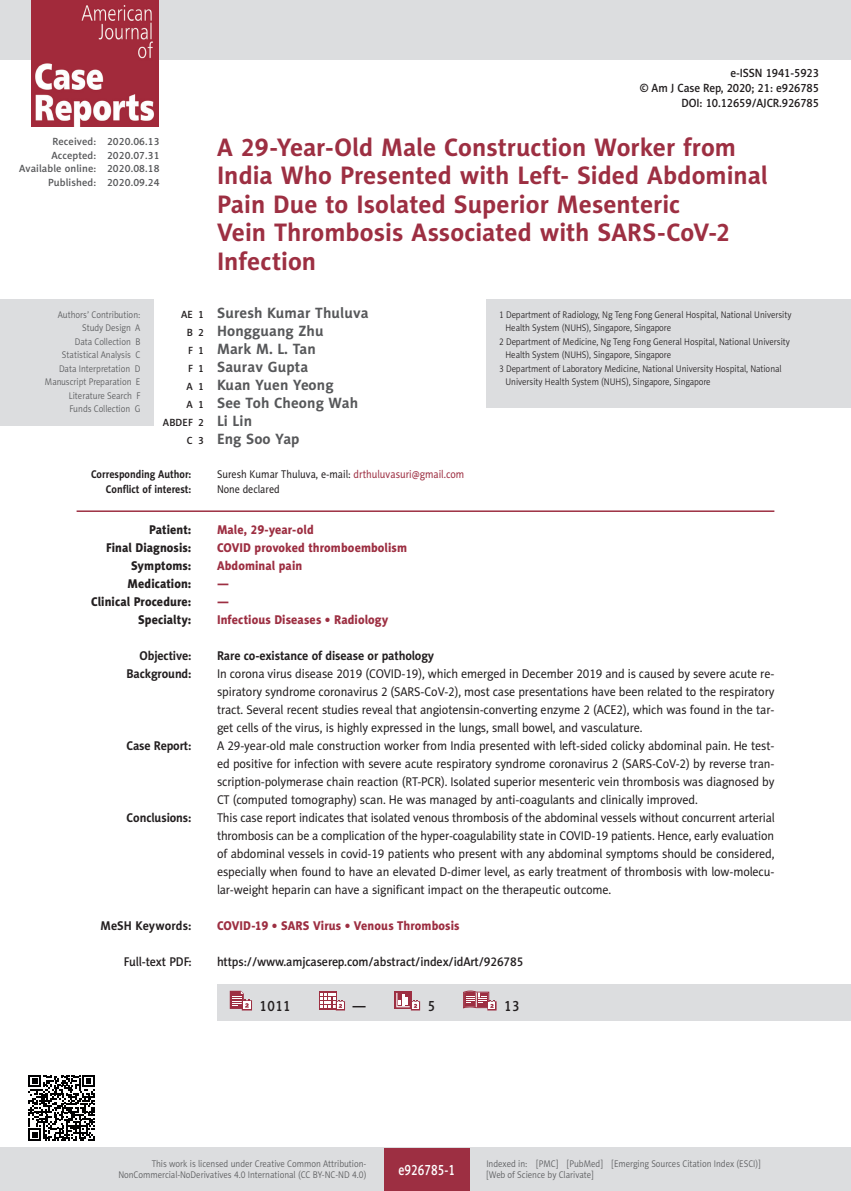
<style>
.page{position:relative;width:851px;height:1191px;background:#fff}
.page>*{position:absolute;margin:0;border:0;box-sizing:border-box;transform-origin:0 0}
.AJCR_Tytul{font:700 25.5px/28.5px "Naomi Sans EFN";color:#9d2f42}
.AJCR_Autorzy{font:700 15px "Naomi Sans EFN";letter-spacing:.01em;color:#57585a}
.AJCR_e-PAGINA{font:15px "Naomi Sans EFN Medium";color:#fff;scale:.8 1}
.AJCR_dane{font:15px "Naomi Sans EFN Medium";letter-spacing:.03em;color:#231f20;scale:.9 1}
.AJCR_Summary_body{font:12.75px/18px "Naomi Sans EFN";letter-spacing:-.01em;color:#231f20;text-align:justify;scale:.95 1}
.AJCR_Summary_body-2{font:12.75px/18px "Naomi Sans EFN";letter-spacing:-.01em;color:#231f20;text-align:justify;scale:.94 1}
.AJCR_keywords{font:12.75px "Naomi Sans EFN Heavy";letter-spacing:.005em;color:#9d2f42;scale:.95 1}
.AJCR_keywords-2{font:12.75px "Naomi Sans EFN Heavy";letter-spacing:.005em;color:#231f20;scale:.95 1}
.AJCR_Summary_body-3{font:700 12.75px "Naomi Sans EFN";letter-spacing:-.01em;color:#231f20;scale:.95 1}
.AJCR_full_text_pdf{font:12.75px "Naomi Sans EFN Medium";letter-spacing:-.01em;color:#231f20;scale:.95 1}
.AJCR_keywords-3{font:700 12.75px "Naomi Sans EFN";letter-spacing:.005em;color:#231f20;scale:.95 1}
.AJCR_Summary_body-4{font:700 12.75px "Naomi Sans EFN";letter-spacing:-.01em;color:#231f20;scale:.94 1}
.AJCR_full_text_pdf-2{font:12px "Naomi Sans EFN Medium";letter-spacing:-.01em;color:#231f20;scale:.95 1}
.AJCR_Adres{font:11.25px "Naomi Sans EFN";color:#231f20;scale:.9 1}
.AJCR_Adres-2{font:700 11.25px "Naomi Sans EFN";color:#231f20;scale:.9 1}
.t1{font:10.5px "Naomi Sans EFN Medium";letter-spacing:.01em;color:#57585a}
.AJCR_Autorzy-2{font:10.5px "Naomi Sans EFN Medium";letter-spacing:.01em;color:#231f20}
.t2{font:9.75px/11.2px "Naomi Sans EFN Light";color:#57585a;scale:.9 1}
.AJCR_Afiliacja{font:9.75px/13.5px "Naomi Sans EFN Light";color:#231f20;scale:.9 1}
.s1{font-family:"Naomi Sans EFN Medium";font-weight:400;font-size:10.5px;color:#231f20}
.s2{font-family:"Naomi Sans EFN";font-weight:700;font-size:15px;color:#57585a}
.s3{color:#9d2f42}
</style>
<div class="page">
<div style="left:217px;top:984px;width:633px;height:36px;background:#dcdddf"></div>
<svg style="left:230px;top:990px;width:22px;height:20px"></svg>
<div style="left:319px;top:991px;width:17px;height:18px;background:#9d2f42"></div>
<svg style="left:320px;top:992px;width:25px;height:18px"></svg>
<div style="left:394px;top:991px;width:18px;height:18px;background:#9d2f42"></div>
<svg style="left:396px;top:993px;width:24px;height:17px"></svg>
<svg style="left:463px;top:990px;width:33px;height:20px"></svg>
<hr style="left:77px;top:510px;width:697px;height:2px;background:#9d2f42">
<div style="left:0;top:300px;width:153px;height:126px;background:#dcdddf"></div>
<div style="left:486px;top:300px;width:364px;height:108px;background:#dcdddf"></div>
<svg style="left:28px;top:1075px;width:67px;height:66px"></svg>
<div style="left:0;top:0;width:850px;height:60px;background:#dcdddf"></div>
<img style="left:32px;top:0;width:127px;height:127px">
<div style="left:0;top:1148px;width:850px;height:43px;background:#dcdddf"></div>
<div style="left:384px;top:1147px;width:85px;height:43px;background:#9d2f42"></div>
<p class="AJCR_full_text_pdf-2" style="left:730px;top:66px;width:95px">e-ISSN 1941-5923</p>
<p class="AJCR_full_text_pdf-2" style="left:639px;top:81px;width:190px">© Am J Case Rep, 2020; 21: e926785</p>
<p class="AJCR_full_text_pdf-2" style="left:681px;top:96px;width:146px">DOI: 10.12659/AJCR.926785</p>
<p class="AJCR_Tytul" style="left:217px;top:133px;width:552px">A 29-Year-Old Male Construction Worker from India Who Presented with Left- Sided Abdominal Pain Due to Isolated Superior Mesenteric<br>Vein Thrombosis Associated with SARS-CoV-2<br>Infection</p>
<p class="AJCR_Autorzy" style="left:181px;top:304px;width:189px"><span class="s1">AE 1</span> Suresh Kumar Thuluva</p>
<p class="AJCR_Autorzy" style="left:187px;top:322px;width:138px"><span class="s1">B 2</span> Hongguang Zhu</p>
<p class="AJCR_Autorzy" style="left:188px;top:340px;width:129px"><span class="s1">F 1</span> Mark M. L. Tan</p>
<p class="AJCR_Autorzy" style="left:188px;top:358px;width:122px"><span class="s1">F 1</span> Saurav Gupta</p>
<p class="AJCR_Autorzy" style="left:186px;top:376px;width:148px"><span class="s1">A 1</span> Kuan Yuen Yeong</p>
<p class="AJCR_Autorzy" style="left:186px;top:394px;width:173px"><span class="s1">A 1</span> See Toh Cheong Wah</p>
<p class="AJCR_Autorzy-2" style="left:163px;top:416px;width:91px">ABDEF 2 <span class="s2">Li Lin</span></p>
<p class="AJCR_Autorzy" style="left:187px;top:430px;width:114px"><span class="s1">C 3</span> Eng Soo Yap</p>
<p class="AJCR_Adres-2" style="left:91px;top:467px;width:113px">Corresponding Author:</p>
<p class="AJCR_Adres" style="left:217px;top:467px;width:276px">Suresh Kumar Thuluva, e-mail: <span class="s3">drthuluvasuri@gmail.com</span></p>
<p class="AJCR_Adres-2" style="left:106px;top:483px;width:97px">Conflict of interest:</p>
<p class="AJCR_Adres" style="left:217px;top:483px;width:71px">None declared</p>
<p class="AJCR_keywords-2" style="left:149px;top:522px;width:46px">Patient:</p>
<p class="AJCR_keywords" style="left:217px;top:522px;width:103px">Male, 29-year-old</p>
<p class="AJCR_keywords-2" style="left:106px;top:540px;width:91px">Final Diagnosis:</p>
<p class="AJCR_keywords" style="left:217px;top:540px;width:201px">COVID provoked thromboembolism</p>
<p class="AJCR_keywords-2" style="left:131px;top:558px;width:65px">Symptoms:</p>
<p class="AJCR_keywords" style="left:217px;top:558px;width:91px">Abdominal pain</p>
<p class="AJCR_keywords-2" style="left:128px;top:576px;width:69px">Medication:</p>
<p class="AJCR_keywords" style="left:217px;top:576px;width:14px">—</p>
<p class="AJCR_keywords-2" style="left:91px;top:594px;width:107px">Clinical Procedure:</p>
<p class="AJCR_keywords" style="left:217px;top:594px;width:14px">—</p>
<p class="AJCR_keywords-2" style="left:138px;top:612px;width:58px">Specialty:</p>
<p class="AJCR_keywords" style="left:217px;top:612px;width:182px">Infectious Diseases • Radiology</p>
<p class="AJCR_Summary_body-3" style="left:139px;top:648px;width:56px">Objective:</p>
<p class="AJCR_Summary_body-3" style="left:217px;top:648px;width:230px">Rare co-existance of disease or pathology</p>
<p class="AJCR_Summary_body-3" style="left:126px;top:666px;width:70px">Background:</p>
<p class="AJCR_Summary_body" style="left:217px;top:665px;width:588px">In corona virus disease 2019 (COVID-19), which emerged in December 2019 and is caused by severe acute re&shy;spiratory syndrome coronavirus 2 (SARS-CoV-2), most case presentations have been related to the respiratory tract. Several recent studies reveal that angiotensin-converting enzyme 2 (ACE2), which was found in the tar&shy;get cells of the virus, is highly expressed in the lungs, small bowel, and vasculature.</p>
<p class="AJCR_Summary_body-3" style="left:126px;top:738px;width:70px">Case Report:</p>
<p class="AJCR_Summary_body" style="left:217px;top:737px;width:588px">A 29-year-old male construction worker from India presented with left-sided colicky abdominal pain. He test&shy;ed positive for infection with severe acute respiratory syndrome coronavirus 2 (SARS-CoV-2) by reverse tran&shy;scription-polymerase chain reaction (RT-PCR). Isolated superior mesenteric vein thrombosis was diagnosed by CT (computed tomography) scan. He was managed by anti-coagulants and clinically improved.</p>
<p class="AJCR_Summary_body-4" style="left:127px;top:810px;width:70px">Conclusions:</p>
<p class="AJCR_Summary_body-2" style="left:217px;top:809px;width:594px">This case report indicates that isolated venous thrombosis of the abdominal vessels without concurrent arterial thrombosis can be a complication of the hyper-coagulability state in COVID-19 patients. Hence, early evaluation of abdominal vessels in covid-19 patients who present with any abdominal symptoms should be considered, especially when found to have an elevated D-dimer level, as early treatment of thrombosis with low-molecu&shy;lar-weight heparin can have a significant impact on the therapeutic outcome.</p>
<p class="AJCR_keywords-3" style="left:100px;top:918px;width:97px">MeSH Keywords:</p>
<p class="AJCR_keywords" style="left:217px;top:918px;width:257px">COVID-19 • SARS Virus • Venous Thrombosis</p>
<p class="AJCR_full_text_pdf" style="left:124px;top:954px;width:73px">Full-text PDF:</p>
<p class="AJCR_full_text_pdf" style="left:217px;top:954px;width:324px">https://www.amjcaserep.com/abstract/index/idArt/926785</p>
<p class="t1" style="left:52px;top:136px;width:109px">Received: 2020.06.13</p>
<p class="t1" style="left:51px;top:149px;width:110px">Accepted: 2020.07.31</p>
<p class="t1" style="left:19px;top:163px;width:142px">Available online: 2020.08.18</p>
<p class="t1" style="left:48px;top:176px;width:113px">Published: 2020.09.24</p>
<p class="t2" style="left:58px;top:309px;width:93px">Authors’ Contribution:</p>
<p class="t2" style="left:82px;top:322px;width:66px">Study Design A</p>
<p class="t2" style="left:75px;top:336px;width:74px">Data Collection B</p>
<p class="t2" style="left:62px;top:349px;width:89px">Statistical Analysis C</p>
<p class="t2" style="left:59px;top:363px;width:92px">Data Interpretation D</p>
<p class="t2" style="left:45px;top:376px;width:107px">Manuscript Preparation E</p>
<p class="t2" style="left:69px;top:390px;width:81px">Literature Search F</p>
<p class="t2" style="left:69px;top:403px;width:80px">Funds Collection G</p>
<p class="AJCR_Afiliacja" style="left:505px;top:308px;width:319px;text-indent:-6px">1 Department of Radiology, Ng Teng Fong General Hospital, National University<br>Health System (NUHS), Singapore, Singapore</p>
<p class="AJCR_Afiliacja" style="left:505px;top:335px;width:317px;text-indent:-6px">2 Department of Medicine, Ng Teng Fong General Hospital, National University<br>Health System (NUHS), Singapore, Singapore</p>
<p class="AJCR_Afiliacja" style="left:505px;top:362px;width:308px;text-indent:-6px">3 Department of Laboratory Medicine, National University Hospital, National<br>University Health System (NUHS), Singapore, Singapore</p>
<p class="AJCR_dane" style="left:259px;top:996px;width:36px">1011</p>
<p class="AJCR_dane" style="left:352px;top:996px;width:16px">—</p>
<p class="AJCR_dane" style="left:427px;top:996px;width:10px">5</p>
<p class="AJCR_dane" style="left:504px;top:996px;width:19px">13</p>
<p class="t2" style="left:118px;top:1158px;width:277px;text-align:right">This work is licensed under Creative Common Attribution-<br>NonCommercial-NoDerivatives 4.0 International (CC BY-NC-ND 4.0)</p>
<p class="AJCR_e-PAGINA" style="left:398px;top:1160px;width:72px">e926785-1</p>
<p class="t2" style="left:486px;top:1158px;width:306px">Indexed in: [PMC] [PubMed] [Emerging Sources Citation Index (ESCI)] [Web of Science by Clarivate]</p>
</div>
